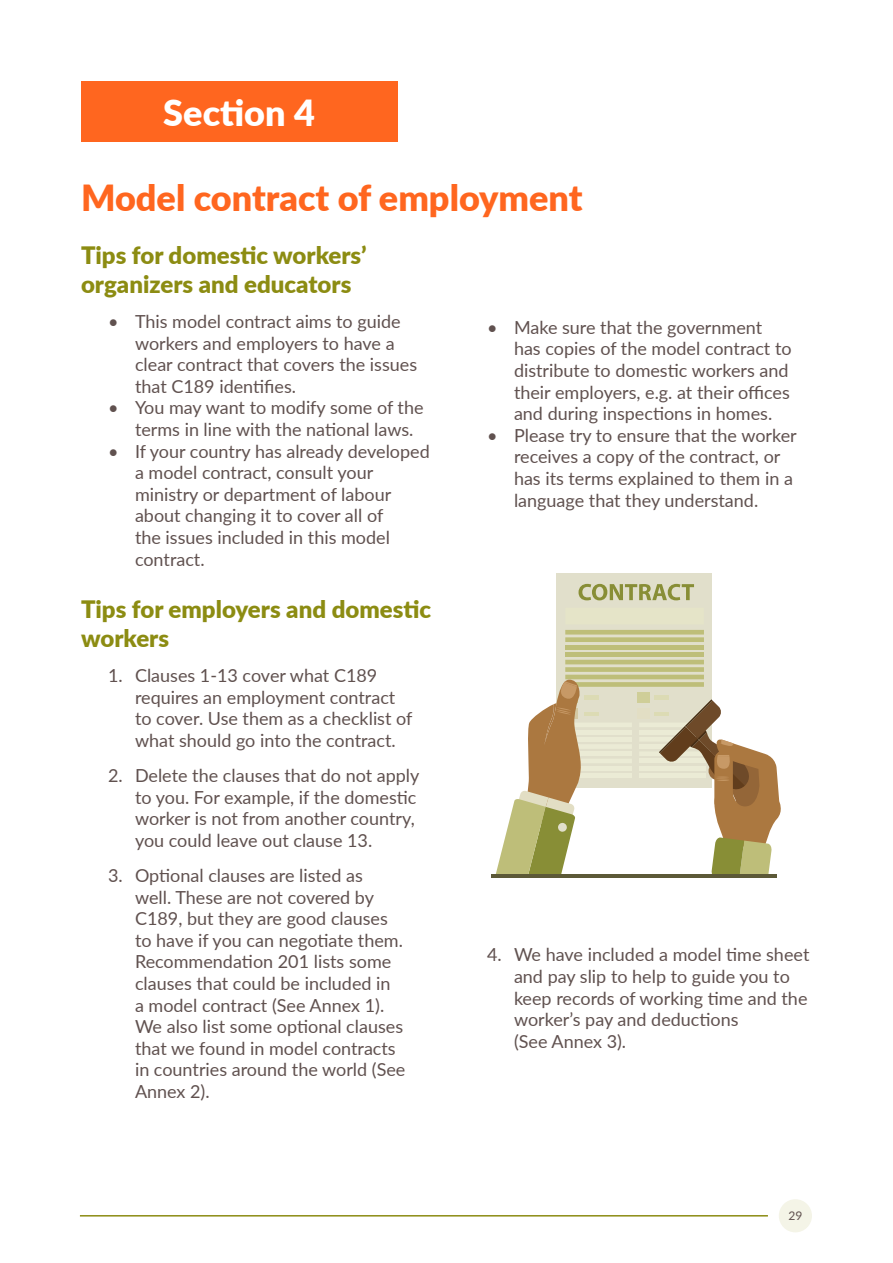
<style>
.page{position:relative;width:893px;height:1263px;background:#fff}
.page>*{position:absolute;margin:0;border:0;box-sizing:border-box;transform-origin:0 0}
.t1{font:900 36px "Lato";color:#ff661f}
.t2{font:900 36px "Lato";color:#fff}
.t3{font:900 24px/28.8px "Lato";color:#8c8c12}
.t4{font:18px/21.6px "Lato";color:#60514f}
.t5{font:12px "Lato";color:#60514f}
</style>
<div class="page">
<div style="left:779px;top:1199px;width:33px;height:33px;background:#f4f4e7;border-radius:50%"></div>
<hr style="left:80px;top:1215px;width:688px;height:1px;background:#8c8c12">
<div style="left:81px;top:81px;width:316px;height:61px;background:#ff661f"></div>
<div style="left:556px;top:573px;width:155px;height:214px;background:#e1dfcb"></div>
<div style="left:565px;top:722px;width:67px;height:5px;background:#ebebd5"></div>
<hr style="left:565px;top:730px;width:67px;height:4px;background:#ebebd5">
<div style="left:565px;top:737px;width:67px;height:5px;background:#ebebd5"></div>
<div style="left:565px;top:744px;width:67px;height:5px;background:#ebebd5"></div>
<div style="left:565px;top:751px;width:67px;height:5px;background:#ebebd5"></div>
<hr style="left:565px;top:759px;width:67px;height:4px;background:#ebebd5">
<hr style="left:565px;top:766px;width:67px;height:4px;background:#ebebd5">
<div style="left:565px;top:773px;width:67px;height:5px;background:#ebebd5"></div>
<div style="left:639px;top:722px;width:67px;height:5px;background:#ebebd5"></div>
<hr style="left:639px;top:730px;width:67px;height:4px;background:#ebebd5">
<div style="left:639px;top:737px;width:67px;height:5px;background:#ebebd5"></div>
<div style="left:639px;top:744px;width:67px;height:5px;background:#ebebd5"></div>
<div style="left:639px;top:751px;width:67px;height:5px;background:#ebebd5"></div>
<hr style="left:639px;top:759px;width:67px;height:4px;background:#ebebd5">
<hr style="left:639px;top:766px;width:67px;height:4px;background:#ebebd5">
<div style="left:639px;top:773px;width:67px;height:5px;background:#ebebd5"></div>
<div style="left:637px;top:692px;width:12px;height:11px;background:#cfce98"></div>
<div style="left:637px;top:708px;width:12px;height:10px;background:#e2dec4"></div>
<hr style="left:584px;top:696px;width:15px;height:4px;background:#dcdbb4">
<svg style="left:584px;top:712px;width:15px;height:3px"></svg>
<hr style="left:654px;top:696px;width:15px;height:4px;background:#dcdbb4">
<svg style="left:654px;top:712px;width:5px;height:3px"></svg>
<div style="left:565px;top:608px;width:139px;height:16px;background:#e5e4c8"></div>
<hr style="left:565px;top:645px;width:139px;height:4px;background:#bebe79">
<div style="left:565px;top:652px;width:139px;height:5px;background:#bebe79"></div>
<hr style="left:565px;top:660px;width:139px;height:4px;background:#bebe79">
<div style="left:565px;top:667px;width:139px;height:5px;background:#bebe79"></div>
<hr style="left:565px;top:675px;width:139px;height:4px;background:#bebe79">
<div style="left:565px;top:682px;width:139px;height:5px;background:#bebe79"></div>
<hr style="left:565px;top:630px;width:139px;height:4px;background:#bebe79">
<div style="left:565px;top:637px;width:139px;height:5px;background:#bebe79"></div>
<svg style="left:578px;top:584px;width:116px;height:16px"></svg>
<svg style="left:496px;top:679px;width:86px;height:196px"></svg>
<div style="left:558px;top:823px;width:9px;height:9px;background:#e1dfcb;border-radius:50%"></div>
<svg style="left:659px;top:699px;width:122px;height:176px"></svg>
<hr style="left:491px;top:875px;width:286px;height:3px;background:#5c5937">
<h1 class="t2" style="left:163px;top:86px;width:153px">Section 4</h1>
<h1 class="t1" style="left:81px;top:171px;width:503px">Model contract of employment</h1>
<h2 class="t3" style="left:81px;top:240px;width:287px">Tips for domestic workers’ organizers and educators</h2>
<p class="t4" style="left:135px;top:310px;width:284px;text-indent:-27px">• This model contract aims to guide workers and employers to have a clear contract that covers the issues that C189 identifies.</p>
<p class="t4" style="left:135px;top:396px;width:290px;text-indent:-27px">• You may want to modify some of the terms in line with the national laws.</p>
<p class="t4" style="left:135px;top:439px;width:296px;text-indent:-27px">• If your country has already developed a model contract, consult your ministry or department of labour about changing it to cover all of<br>the issues included in this model contract.</p>
<p class="t4" style="left:514px;top:316px;width:279px;text-indent:-27px">• Make sure that the government has copies of the model contract to distribute to domestic workers and their employers, e.g. at their offices and during inspections in homes.</p>
<p class="t4" style="left:514px;top:424px;width:284px;text-indent:-27px">• Please try to ensure that the worker receives a copy of the contract, or has its terms explained to them in a language that they understand.</p>
<h2 class="t3" style="left:81px;top:594px;width:352px">Tips for employers and domestic workers</h2>
<p class="t4" style="left:135px;top:664px;width:279px;text-indent:-27px">1. Clauses 1-13 cover what C189 requires an employment contract to cover. Use them as a checklist of what should go into the contract.</p>
<p class="t4" style="left:135px;top:764px;width:286px;text-indent:-27px">2. Delete the clauses that do not apply to you. For example, if the domestic worker is not from another country, you could leave out clause 13.</p>
<p class="t4" style="left:135px;top:864px;width:272px;text-indent:-27px">3. Optional clauses are listed as<br>well. These are not covered by<br>C189, but they are good clauses to have if you can negotiate them.<br>Recommendation 201 lists some clauses that could be included in<br>a model contract (See Annex 1).<br>We also list some optional clauses that we found in model contracts in countries around the world (See<br>Annex 2).</p>
<p class="t4" style="left:514px;top:943px;width:297px;text-indent:-27px">4. We have included a model time sheet and pay slip to help to guide you to keep records of working time and the worker’s pay and deductions<br>(See Annex 3).</p>
<p class="t5" style="left:788px;top:1207px;width:15px">29</p>
</div>
